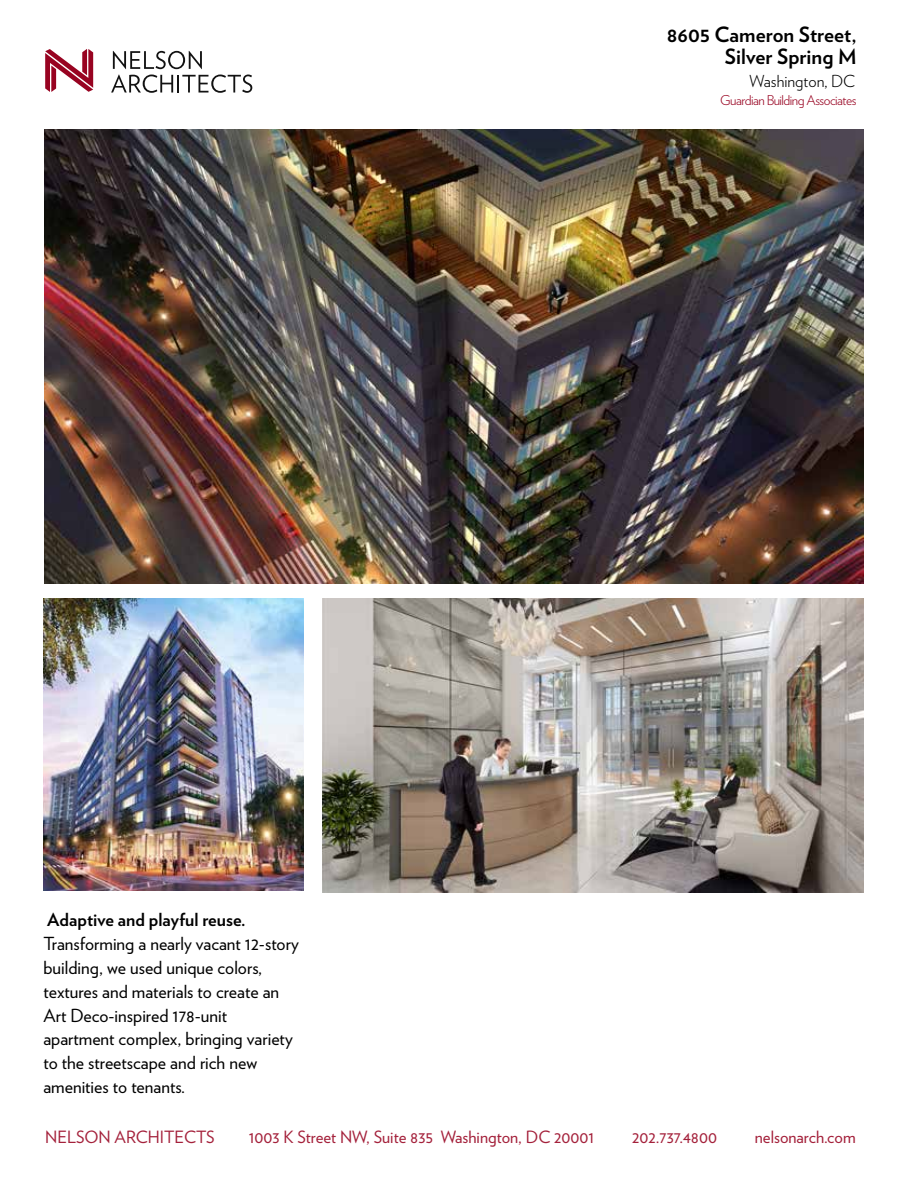
<style>
.page{position:relative;width:918px;height:1188px;background:#fff}
.page>*{position:absolute;margin:0;border:0;box-sizing:border-box;transform-origin:0 0}
.t1{font:700 21px/22.5px "Verlag";color:#000;text-align:right}
.t2{font:18px/24px "Verlag";color:#000}
.t3{font:700 18px "Verlag";color:#000}
.t4{font:16.95px "Verlag";color:#a4213b}
.t5{font:300 16.5px "Verlag";color:#000}
.t6{font:300 13.5px "Verlag";letter-spacing:-.04em;color:#980321}
</style>
<div class="page">
<img style="left:45px;top:129px;width:819px;height:454px">
<img style="left:322px;top:598px;width:542px;height:295px">
<img style="left:44px;top:598px;width:259px;height:292px">
<svg style="left:111px;top:51px;width:141px;height:42px"></svg>
<svg style="left:45px;top:49px;width:48px;height:43px"></svg>
<p class="t3" style="left:47px;top:905px;width:200px">Adaptive and playful reuse.</p>
<p class="t2" style="left:43px;top:930px;width:257px">Transforming a nearly vacant 12-story building, we used unique colors, textures and materials to create an<br>Art Deco-inspired 178-unit apartment complex, bringing variety to the streetscape and rich new amenities to tenants.</p>
<p class="t1" style="left:667px;top:22px;width:191px">8605 Cameron Street,<br>Silver Spring M</p>
<p class="t5" style="left:749px;top:69px;width:108px">Washington, DC</p>
<p class="t6" style="left:720px;top:90px;width:138px">Guardian Building Associates</p>
<p class="t4" style="left:45px;top:1124px;width:171px">NELSON ARCHITECTS</p>
<p class="t4" style="left:249px;top:1124px;width:347px">1003 K Street NW, Suite 835 Washington, DC 20001</p>
<p class="t4" style="left:632px;top:1124px;width:86px">202.737.4800</p>
<p class="t4" style="left:755px;top:1124px;width:102px">nelsonarch.com</p>
</div>
